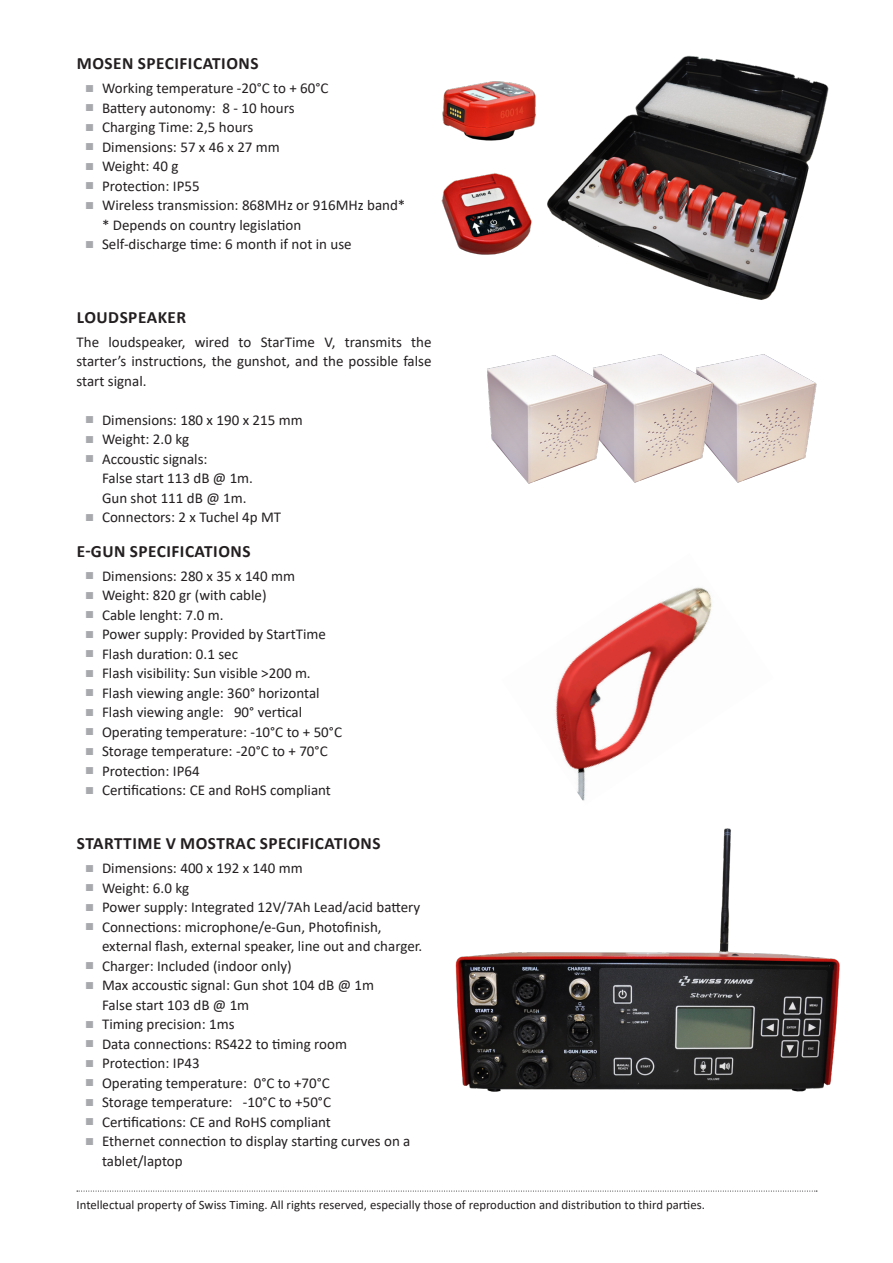
<style>
.page{position:relative;width:893px;height:1263px;background:#fff}
.page>*{position:absolute;margin:0;border:0;box-sizing:border-box;transform-origin:0 0}
.Title_11_5pt{font:700 17.25px "Calibri";letter-spacing:.03em;color:#231f20}
.Text_10pt_with_line{font:15px/19.5px "Calibri";color:#231f20}
.Footer_8_5pt{font:12.75px "Calibri";color:#231f20}
.s1{font-family:"Arial";color:#a8a9ad}
</style>
<div class="page">
<svg style="left:77px;top:1191px;width:740px;height:1px"></svg>
<img style="left:441px;top:173px;width:91px;height:82px">
<img style="left:442px;top:81px;width:94px;height:60px">
<img style="left:722px;top:354px;width:95px;height:129px">
<img style="left:616px;top:354px;width:106px;height:129px">
<img style="left:487px;top:355px;width:129px;height:129px">
<img style="left:455px;top:828px;width:385px;height:264px">
<img style="left:547px;top:55px;width:282px;height:245px">
<img style="left:555px;top:587px;width:157px;height:214px">
<p class="Title_11_5pt" style="left:77px;top:51px;width:183px">MOSEN SPECIFICATIONS</p>
<p class="Text_10pt_with_line" style="left:85px;top:78px;width:245px"><span class="s1">■</span> Working temperature -20°C to + 60°C</p>
<p class="Text_10pt_with_line" style="left:85px;top:97px;width:211px"><span class="s1">■</span> Battery autonomy: 8 - 10 hours</p>
<p class="Text_10pt_with_line" style="left:85px;top:117px;width:170px"><span class="s1">■</span> Charging Time: 2,5 hours</p>
<p class="Text_10pt_with_line" style="left:85px;top:136px;width:196px"><span class="s1">■</span> Dimensions: 57 x 46 x 27 mm</p>
<p class="Text_10pt_with_line" style="left:85px;top:156px;width:95px"><span class="s1">■</span> Weight: 40 g</p>
<p class="Text_10pt_with_line" style="left:85px;top:175px;width:116px"><span class="s1">■</span> Protection: IP55</p>
<p class="Text_10pt_with_line" style="left:102px;top:195px;width:305px;text-indent:-17px"><span class="s1">■</span> Wireless transmission: 868MHz or 916MHz band* * Depends on country legislation</p>
<p class="Text_10pt_with_line" style="left:85px;top:234px;width:268px"><span class="s1">■</span> Self-discharge time: 6 month if not in use</p>
<p class="Title_11_5pt" style="left:77px;top:305px;width:111px">LOUDSPEAKER</p>
<p class="Text_10pt_with_line" style="left:77px;top:331px;width:357px;text-align:justify">The loudspeaker, wired to StarTime V, transmits the starter’s instructions, the gunshot, and the possible false start signal.</p>
<p class="Text_10pt_with_line" style="left:85px;top:409px;width:219px"><span class="s1">■</span> Dimensions: 180 x 190 x 215 mm</p>
<p class="Text_10pt_with_line" style="left:85px;top:429px;width:106px"><span class="s1">■</span> Weight: 2.0 kg</p>
<p class="Text_10pt_with_line" style="left:102px;top:448px;width:153px;text-indent:-17px"><span class="s1">■</span> Accoustic signals:<br>False start 113 dB @ 1m.<br>Gun shot 111 dB @ 1m.</p>
<p class="Text_10pt_with_line" style="left:85px;top:507px;width:198px"><span class="s1">■</span> Connectors: 2 x Tuchel 4p MT</p>
<p class="Title_11_5pt" style="left:77px;top:539px;width:175px">E-GUN SPECIFICATIONS</p>
<p class="Text_10pt_with_line" style="left:85px;top:565px;width:212px"><span class="s1">■</span> Dimensions: 280 x 35 x 140 mm</p>
<p class="Text_10pt_with_line" style="left:85px;top:585px;width:183px"><span class="s1">■</span> Weight: 820 gr (with cable)</p>
<p class="Text_10pt_with_line" style="left:85px;top:604px;width:140px"><span class="s1">■</span> Cable lenght: 7.0 m.</p>
<p class="Text_10pt_with_line" style="left:85px;top:624px;width:242px"><span class="s1">■</span> Power supply: Provided by StartTime</p>
<p class="Text_10pt_with_line" style="left:85px;top:643px;width:155px"><span class="s1">■</span> Flash duration: 0.1 sec</p>
<p class="Text_10pt_with_line" style="left:85px;top:663px;width:227px"><span class="s1">■</span> Flash visibility: Sun visible &gt;200 m.</p>
<p class="Text_10pt_with_line" style="left:85px;top:682px;width:236px"><span class="s1">■</span> Flash viewing angle: 360° horizontal</p>
<p class="Text_10pt_with_line" style="left:85px;top:702px;width:219px"><span class="s1">■</span> Flash viewing angle: 90° vertical</p>
<p class="Text_10pt_with_line" style="left:85px;top:721px;width:258px"><span class="s1">■</span> Operating temperature: -10°C to + 50°C</p>
<p class="Text_10pt_with_line" style="left:85px;top:741px;width:244px"><span class="s1">■</span> Storage temperature: -20°C to + 70°C</p>
<p class="Text_10pt_with_line" style="left:85px;top:760px;width:116px"><span class="s1">■</span> Protection: IP64</p>
<p class="Text_10pt_with_line" style="left:85px;top:780px;width:247px"><span class="s1">■</span> Certifications: CE and RoHS compliant</p>
<p class="Title_11_5pt" style="left:77px;top:831px;width:305px">STARTTIME V MOSTRAC SPECIFICATIONS</p>
<p class="Text_10pt_with_line" style="left:85px;top:858px;width:219px"><span class="s1">■</span> Dimensions: 400 x 192 x 140 mm</p>
<p class="Text_10pt_with_line" style="left:85px;top:877px;width:106px"><span class="s1">■</span> Weight: 6.0 kg</p>
<p class="Text_10pt_with_line" style="left:85px;top:897px;width:337px"><span class="s1">■</span> Power supply: Integrated 12V/7Ah Lead/acid battery</p>
<p class="Text_10pt_with_line" style="left:102px;top:916px;width:322px;text-indent:-17px"><span class="s1">■</span> Connections: microphone/e-Gun, Photofinish, external flash, external speaker, line out and charger.</p>
<p class="Text_10pt_with_line" style="left:85px;top:955px;width:208px"><span class="s1">■</span> Charger: Included (indoor only)</p>
<p class="Text_10pt_with_line" style="left:102px;top:975px;width:274px;text-indent:-17px"><span class="s1">■</span> Max accoustic signal: Gun shot 104 dB @ 1m<br>False start 103 dB @ 1m</p>
<p class="Text_10pt_with_line" style="left:85px;top:1014px;width:151px"><span class="s1">■</span> Timing precision: 1ms</p>
<p class="Text_10pt_with_line" style="left:85px;top:1033px;width:263px"><span class="s1">■</span> Data connections: RS422 to timing room</p>
<p class="Text_10pt_with_line" style="left:85px;top:1053px;width:116px"><span class="s1">■</span> Protection: IP43</p>
<p class="Text_10pt_with_line" style="left:85px;top:1072px;width:246px"><span class="s1">■</span> Operating temperature: 0°C to +70°C</p>
<p class="Text_10pt_with_line" style="left:85px;top:1092px;width:247px"><span class="s1">■</span> Storage temperature: -10°C to +50°C</p>
<p class="Text_10pt_with_line" style="left:85px;top:1111px;width:247px"><span class="s1">■</span> Certifications: CE and RoHS compliant</p>
<p class="Text_10pt_with_line" style="left:102px;top:1131px;width:310px;text-indent:-17px"><span class="s1">■</span> Ethernet connection to display starting curves on a tablet/laptop</p>
<p class="Footer_8_5pt" style="left:77px;top:1196px;width:630px">Intellectual property of Swiss Timing. All rights reserved, especially those of reproduction and distribution to third parties.</p>
</div>
